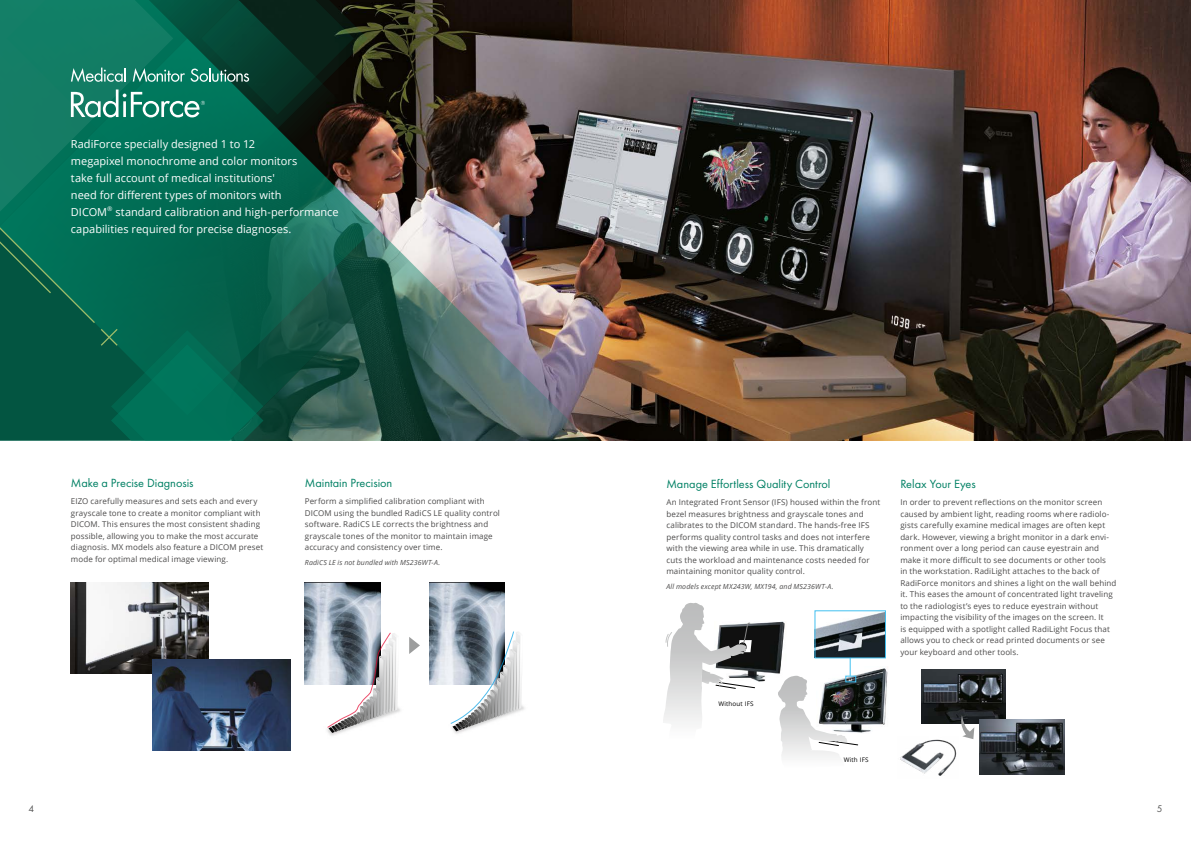
<style>
.page{position:relative;width:1191px;height:842px;background:#fff}
.page>*{position:absolute;margin:0;border:0;box-sizing:border-box;transform-origin:0 0}
.t1{font:12.3px "Futura PT";color:#008064}
.t2{font:11px/17px "Open Sans";color:#fff}
.t3{font:10px "Futura PT";color:#565656}
.t4{font:8px/11.5px "Open Sans";letter-spacing:.015em;color:#4c4b4b}
.t5{font:italic 7px "Open Sans";letter-spacing:.02em;color:#4c4b4b}
.t6{font:6.4px "Open Sans";color:#fff}
.t7{font:6.3px "Open Sans";letter-spacing:.025em;color:#000}
</style>
<div class="page">
<img style="left:454px;top:0;width:737px;height:441px">
<img style="left:354px;top:39px;width:241px;height:402px">
<img style="left:354px;top:0;width:100px;height:440px">
<svg style="left:354px;top:38px;width:22px;height:377px;background:#325142"></svg>
<svg style="left:354px;top:0;width:14px;height:219px;background:#4b3c2c"></svg>
<img style="left:858px;top:668px;width:30px;height:65px">
<img style="left:755px;top:621px;width:30px;height:61px">
<svg style="left:663px;top:603px;width:92px;height:121px"></svg>
<svg style="left:777px;top:658px;width:81px;height:100px"></svg>
<img style="left:816px;top:612px;width:68px;height:44px">
<div style="left:814px;top:610px;width:72px;height:48px;border:1px solid #41c0f0"></div>
<svg style="left:0;top:0;width:354px;height:441px;background:#0c624e"></svg>
<img style="left:900px;top:739px;width:57px;height:37px">
<img style="left:921px;top:669px;width:84px;height:55px">
<img style="left:979px;top:720px;width:85px;height:55px">
<svg style="left:960px;top:715px;width:14px;height:24px"></svg>
<img style="left:430px;top:583px;width:74px;height:101px">
<img style="left:305px;top:583px;width:75px;height:101px">
<img style="left:71px;top:583px;width:138px;height:90px">
<img style="left:153px;top:659px;width:138px;height:91px">
<img style="left:454px;top:706px;width:71px;height:28px">
<svg style="left:450px;top:631px;width:73px;height:100px"></svg>
<img style="left:329px;top:708px;width:72px;height:28px">
<svg style="left:327px;top:632px;width:72px;height:101px"></svg>
<svg style="left:409px;top:637px;width:11px;height:17px"></svg>
<h2 class="t2" style="left:71px;top:135px;width:228px">RadiForce specially designed 1 to 12 megapixel monochrome and color monitors take full account of medical institutions' need for different types of monitors with DICOM</h2>
<p class="t6" style="left:107px;top:204px;width:7px">®</p>
<h2 class="t2" style="left:71px;top:203px;width:269px;text-indent:45px">standard calibration and high-performance capabilities required for precise diagnoses.</h2>
<h1 class="t1" style="left:71px;top:476px;width:124px">Make a Precise Diagnosis</h1>
<p class="t4" style="left:71px;top:495px;width:194px">EIZO carefully measures and sets each and every grayscale tone to create a monitor compliant with DICOM. This ensures the most consistent shading possible, allowing you to make the most accurate diagnosis. MX models also feature a DICOM preset mode for optimal medical image viewing.</p>
<h1 class="t1" style="left:305px;top:476px;width:89px">Maintain Precision</h1>
<p class="t4" style="left:305px;top:495px;width:197px">Perform a simplified calibration compliant with DICOM using the bundled RadiCS LE quality control software. RadiCS LE corrects the brightness and grayscale tones of the monitor to maintain image accuracy and consistency over time.</p>
<p class="t5" style="left:305px;top:557px;width:137px">RadiCS LE is not bundled with MS236WT-A.</p>
<h1 class="t1" style="left:666px;top:476px;width:166px">Manage Effortless Quality Control</h1>
<p class="t4" style="left:666px;top:496px;width:215px">An Integrated Front Sensor (IFS) housed within the front bezel measures brightness and grayscale tones and calibrates to the DICOM standard. The hands-free IFS performs quality control tasks and does not interfere with the viewing area while in use. This dramatically cuts the workload and maintenance costs needed for maintaining monitor quality control.</p>
<p class="t5" style="left:666px;top:581px;width:169px">All models except MX243W, MX194, and MS236WT-A.</p>
<p class="t7" style="left:718px;top:699px;width:37px">Without IFS</p>
<h1 class="t1" style="left:900px;top:476px;width:77px">Relax Your Eyes</h1>
<p class="t4" style="left:900px;top:496px;width:218px">In order to prevent reflections on the monitor screen caused by ambient light, reading rooms where radiolo&shy;gists carefully examine medical images are often kept dark. However, viewing a bright monitor in a dark envi&shy;ronment over a long period can cause eyestrain and make it more difficult to see documents or other tools<br>in the workstation. RadiLight attaches to the back of RadiForce monitors and shines a light on the wall behind it. This eases the amount of concentrated light traveling to the radiologist’s eyes to reduce eyestrain without impacting the visibility of the images on the screen. It<br>is equipped with a spotlight called RadiLight Focus that allows you to check or read printed documents or see your keyboard and other tools.</p>
<p class="t7" style="left:843px;top:756px;width:26px">With IFS</p>
<p class="t3" style="left:28px;top:803px;width:7px">4</p>
<p class="t3" style="left:1157px;top:803px;width:7px">5</p>
</div>
